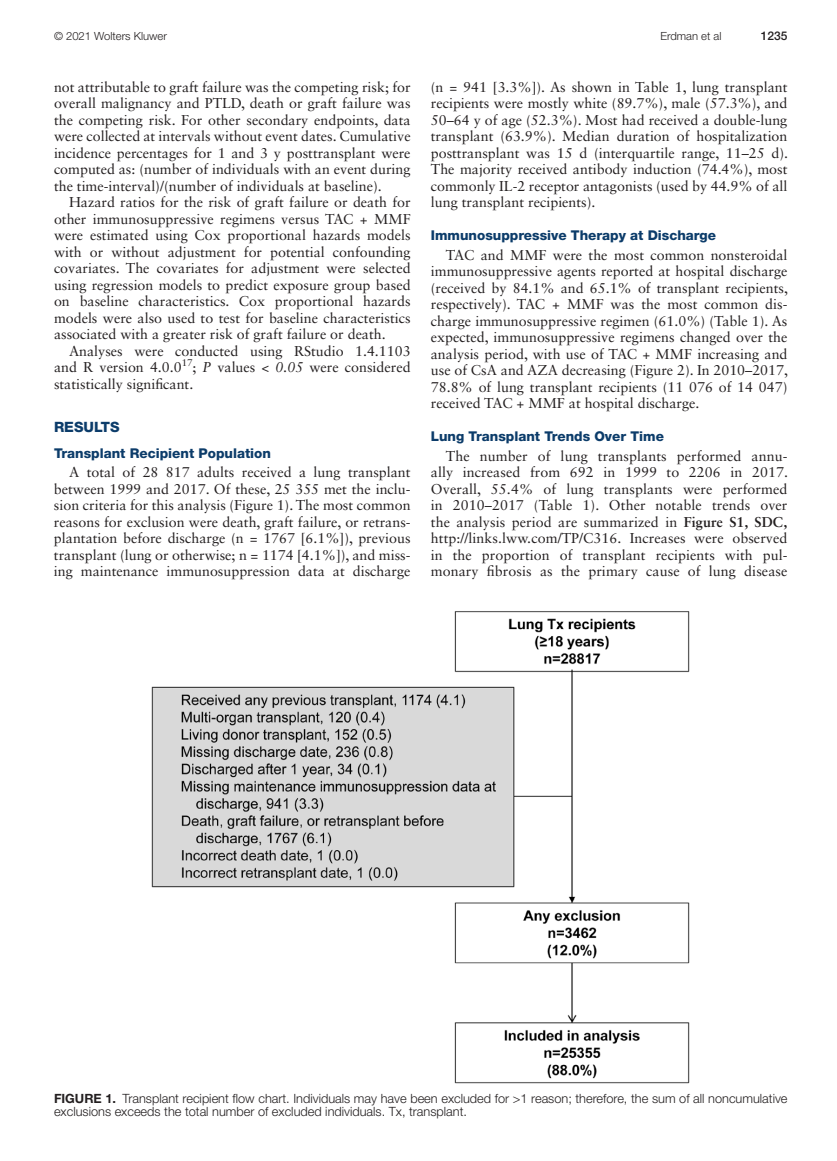
<style>
.page{position:relative;width:837px;height:1161px;background:#fff}
.page>*{position:absolute;margin:0;border:0;box-sizing:border-box;transform-origin:0 0}
.t1{font:14.25px/16.5px "Sabon LT Std";color:#231f20;text-align:justify}
.t2{font:800 14.25px "Helvetica Neue LT Std";color:#0c3c6a}
.t3{font:800 13.5px "Helvetica Neue LT Std";color:#0c3c6a}
.t4{font:300 12.75px/13.5px "Helvetica Neue LT Std";color:#231f20}
.t5{font:500 12px "Helvetica Neue LT Std";color:#231f20}
.t6{font:300 11.25px "Helvetica Neue LT Std";color:#231f20}
.s1{font-style:italic}
.s2{font-weight:700}
</style>
<div class="page">
<img style="left:151px;top:611px;width:539px;height:473px">
<p class="t6" style="left:54px;top:29px;width:114px">© 2021 Wolters Kluwer</p>
<p class="t6" style="left:660px;top:29px;width:63px">Erdman et al</p>
<p class="t5" style="left:761px;top:29px;width:28px">1235</p>
<p class="t1" style="left:54px;top:79px;width:358px">not attributable to graft failure was the competing risk; for overall malignancy and PTLD, death or graft failure was the competing risk. For other secondary endpoints, data were collected at intervals without event dates. Cumulative incidence percentages for 1 and 3 y posttransplant were computed as: (number of individuals with an event during the time-interval)/(number of individuals at baseline).</p>
<p class="t1" style="left:54px;top:194px;width:358px;text-indent:15px">Hazard ratios for the risk of graft failure or death for other immunosuppressive regimens versus TAC + MMF were estimated using Cox proportional hazards models with or without adjustment for potential confounding covariates. The covariates for adjustment were selected using regression models to predict exposure group based on baseline characteristics. Cox proportional hazards models were also used to test for baseline characteristics associated with a greater risk of graft failure or death.</p>
<p class="t1" style="left:54px;top:343px;width:358px;text-indent:15px">Analyses were conducted using RStudio 1.4.1103 and R version 4.0.0<sup>17</sup>; <span class="s1">P</span> values &lt; <span class="s1">0.05</span> were considered statistically significant.</p>
<p class="t2" style="left:54px;top:419px;width:67px">RESULTS</p>
<p class="t3" style="left:54px;top:445px;width:219px">Transplant Recipient Population</p>
<p class="t1" style="left:54px;top:464px;width:358px;text-indent:15px">A total of 28 817 adults received a lung transplant between 1999 and 2017. Of these, 25 355 met the inclu&shy;sion criteria for this analysis (Figure 1). The most common reasons for exclusion were death, graft failure, or retrans&shy;plantation before discharge (n = 1767 [6.1%]), previous transplant (lung or otherwise; n = 1174 [4.1%]), and miss&shy;ing maintenance immunosuppression data at discharge</p>
<p class="t1" style="left:431px;top:79px;width:359px">(n = 941 [3.3%]). As shown in Table 1, lung transplant recipients were mostly white (89.7%), male (57.3%), and 50–64 y of age (52.3%). Most had received a double-lung transplant (63.9%). Median duration of hospitalization posttransplant was 15 d (interquartile range, 11–25 d).<br>The majority received antibody induction (74.4%), most commonly IL-2 receptor antagonists (used by 44.9% of all lung transplant recipients).</p>
<p class="t3" style="left:431px;top:228px;width:287px">Immunosuppressive Therapy at Discharge</p>
<p class="t1" style="left:431px;top:247px;width:359px;text-indent:15px">TAC and MMF were the most common nonsteroidal immunosuppressive agents reported at hospital discharge (received by 84.1% and 65.1% of transplant recipients, respectively). TAC + MMF was the most common dis&shy;charge immunosuppressive regimen (61.0%) (Table 1). As expected, immunosuppressive regimens changed over the analysis period, with use of TAC + MMF increasing and use of CsA and AZA decreasing (Figure 2). In 2010–2017, 78.8% of lung transplant recipients (11 076 of 14 047) received TAC + MMF at hospital discharge.</p>
<p class="t3" style="left:431px;top:429px;width:235px">Lung Transplant Trends Over Time</p>
<p class="t1" style="left:431px;top:448px;width:359px;text-indent:15px">The number of lung transplants performed annu&shy;ally increased from 692 in 1999 to 2206 in 2017.<br>Overall, 55.4% of lung transplants were performed in 2010–2017 (Table 1). Other notable trends over the analysis period are summarized in <span class="s2">Figure S1, SDC, </span>http://links.lww.com/TP/C316. Increases were observed in the proportion of transplant recipients with pul&shy;monary fibrosis as the primary cause of lung disease</p>
<p class="t4" style="left:54px;top:1091px;width:735px"><span class="s2">FIGURE 1.</span> Transplant recipient flow chart. Individuals may have been excluded for &gt;1 reason; therefore, the sum of all noncumulative exclusions exceeds the total number of excluded individuals. Tx, transplant.</p>
</div>
